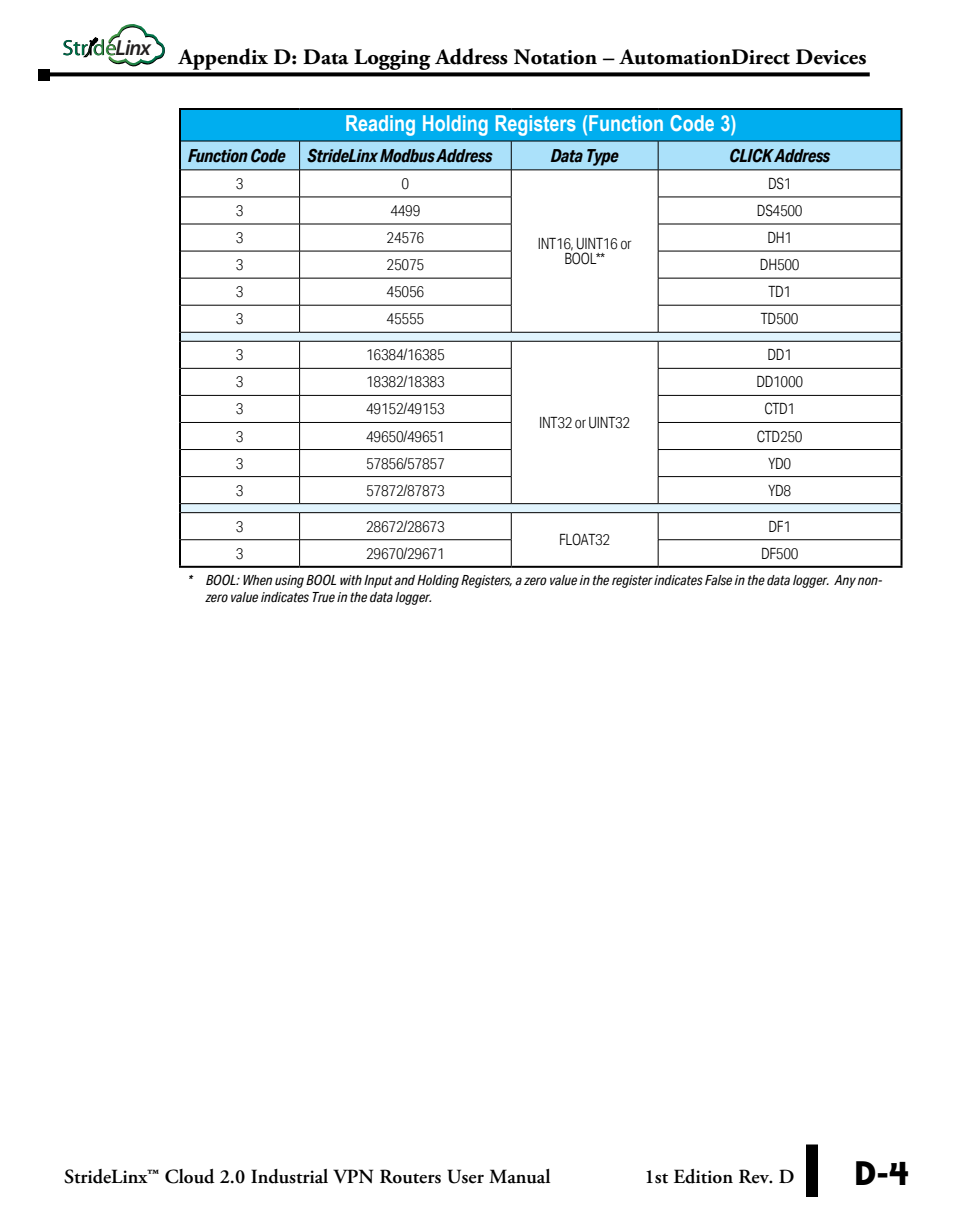
<style>
.page{position:relative;width:972px;height:1224px;background:#fff}
.page>*{position:absolute;margin:0;border:0;box-sizing:border-box;transform-origin:0 0}
.t1{font:700 40px "Bailey Sans ITC Com";color:#000}
.t2{font:700 22px "Adobe Garamond Pro";color:#000}
.Table_Titles{font:700 22px "Arial Narrow";color:#fff}
.t3{font:italic 600 21.8px "Myriad Pro";color:#232020}
.t4{font:600 20px "Adobe Garamond Pro";color:#000}
.Table_Subhead{font:italic 700 18px "Aktiv Grotesk Cd";letter-spacing:-.02em;color:#000}
.Table_Body_center{font:300 15.6px/15.6px "Aktiv Grotesk Cd";letter-spacing:-.02em;color:#000;text-align:center}
.Take-note{font:italic 14px/16.8px "Aktiv Grotesk Cd";color:#000}
</style>
<div class="page">
<svg style="left:50px;top:72px;width:820px;height:4px;background:#1a1a1a"></svg>
<div style="left:806px;top:1144px;width:12px;height:53px;background:#000"></div>
<div style="left:38px;top:69px;width:12px;height:11px;background:#000"></div>
<svg style="left:63px;top:25px;width:102px;height:41px"></svg>
<div style="left:180px;top:109px;width:722px;height:32px;background:#00aeef"></div>
<hr style="left:179px;top:108px;width:121px;height:2px;background:#000">
<hr style="left:179px;top:110px;width:2px;height:31px;background:#000">
<hr style="left:300px;top:108px;width:211px;height:2px;background:#000">
<hr style="left:511px;top:108px;width:147px;height:2px;background:#000">
<hr style="left:658px;top:108px;width:245px;height:2px;background:#000">
<hr style="left:901px;top:110px;width:2px;height:31px;background:#000">
<hr style="left:179px;top:566px;width:121px;height:2px;background:#000">
<hr style="left:300px;top:566px;width:211px;height:2px;background:#000">
<hr style="left:511px;top:566px;width:147px;height:2px;background:#000">
<hr style="left:658px;top:566px;width:245px;height:2px;background:#000">
<svg style="left:179px;top:141px;width:724px;height:425px"></svg>
<h3 class="t3" style="left:116px;top:34px;width:37px">Linx</h3>
<h2 class="t2" style="left:179px;top:44px;width:689px">Appendix D: Data Logging Address Notation – AutomationDirect Devices</h2>
<p class="Table_Titles" style="left:345px;top:107px;width:393px">Reading Holding Registers (Function Code 3)</p>
<p class="Table_Subhead" style="left:188px;top:144px;width:99px">Function Code</p>
<p class="Table_Subhead" style="left:308px;top:144px;width:186px">StrideLinx Modbus Address</p>
<p class="Table_Subhead" style="left:551px;top:144px;width:70px">Data Type</p>
<p class="Table_Subhead" style="left:729px;top:144px;width:102px">CLICK Address</p>
<p class="Table_Body_center" style="left:236px;top:176px;width:9px">3</p>
<p class="Table_Body_center" style="left:402px;top:176px;width:9px">0</p>
<p class="Table_Body_center" style="left:768px;top:176px;width:25px">DS1</p>
<p class="Table_Body_center" style="left:236px;top:203px;width:9px">3</p>
<p class="Table_Body_center" style="left:390px;top:203px;width:32px">4499</p>
<p class="Table_Body_center" style="left:757px;top:203px;width:47px">DS4500</p>
<p class="Table_Body_center" style="left:236px;top:230px;width:9px">3</p>
<p class="Table_Body_center" style="left:387px;top:230px;width:39px">24576</p>
<p class="Table_Body_center" style="left:767px;top:230px;width:26px">DH1</p>
<p class="Table_Body_center" style="left:236px;top:257px;width:9px">3</p>
<p class="Table_Body_center" style="left:387px;top:257px;width:39px">25075</p>
<p class="Table_Body_center" style="left:760px;top:257px;width:41px">DH500</p>
<p class="Table_Body_center" style="left:236px;top:284px;width:9px">3</p>
<p class="Table_Body_center" style="left:387px;top:284px;width:39px">45056</p>
<p class="Table_Body_center" style="left:768px;top:284px;width:24px">TD1</p>
<p class="Table_Body_center" style="left:236px;top:311px;width:9px">3</p>
<p class="Table_Body_center" style="left:387px;top:311px;width:39px">45555</p>
<p class="Table_Body_center" style="left:761px;top:311px;width:39px">TD500</p>
<p class="Table_Body_center" style="left:236px;top:347px;width:9px">3</p>
<p class="Table_Body_center" style="left:366px;top:347px;width:80px">16384/16385</p>
<p class="Table_Body_center" style="left:538px;top:235px;width:95px">INT16, UINT16 or<br>BOOL**</p>
<p class="Table_Body_center" style="left:768px;top:347px;width:26px">DD1</p>
<p class="Table_Body_center" style="left:236px;top:374px;width:9px">3</p>
<p class="Table_Body_center" style="left:366px;top:374px;width:80px">18382/18383</p>
<p class="Table_Body_center" style="left:756px;top:374px;width:48px">DD1000</p>
<p class="Table_Body_center" style="left:236px;top:401px;width:9px">3</p>
<p class="Table_Body_center" style="left:366px;top:401px;width:80px">49152/49153</p>
<p class="Table_Body_center" style="left:764px;top:401px;width:32px">CTD1</p>
<p class="Table_Body_center" style="left:236px;top:428px;width:9px">3</p>
<p class="Table_Body_center" style="left:366px;top:428px;width:80px">49650/49651</p>
<p class="Table_Body_center" style="left:757px;top:428px;width:47px">CTD250</p>
<p class="Table_Body_center" style="left:236px;top:455px;width:9px">3</p>
<p class="Table_Body_center" style="left:366px;top:455px;width:80px">57856/57857</p>
<p class="Table_Body_center" style="left:768px;top:455px;width:24px">YD0</p>
<p class="Table_Body_center" style="left:236px;top:482px;width:9px">3</p>
<p class="Table_Body_center" style="left:366px;top:482px;width:80px">57872/87873</p>
<p class="Table_Body_center" style="left:768px;top:482px;width:24px">YD8</p>
<p class="Table_Body_center" style="left:236px;top:518px;width:9px">3</p>
<p class="Table_Body_center" style="left:366px;top:518px;width:80px">28672/28673</p>
<p class="Table_Body_center" style="left:559px;top:532px;width:53px">FLOAT32</p>
<p class="Table_Body_center" style="left:539px;top:415px;width:93px">INT32 or UINT32</p>
<p class="Table_Body_center" style="left:769px;top:518px;width:24px">DF1</p>
<p class="Table_Body_center" style="left:236px;top:545px;width:9px">3</p>
<p class="Table_Body_center" style="left:366px;top:545px;width:80px">29670/29671</p>
<p class="Table_Body_center" style="left:761px;top:545px;width:39px">DF500</p>
<p class="Take-note" style="left:206px;top:571px;width:678px;text-indent:-18px">* BOOL: When using BOOL with Input and Holding Registers, a zero value in the register indicates False in the data logger. Any non&shy;zero value indicates True in the data logger.</p>
<p class="t4" style="left:64px;top:1165px;width:488px">StrideLinx™ Cloud 2.0 Industrial VPN Routers User Manual</p>
<p class="t4" style="left:645px;top:1165px;width:151px">1st Edition Rev. D</p>
<h1 class="t1" style="left:853px;top:1150px;width:58px">D-4</h1>
</div>
